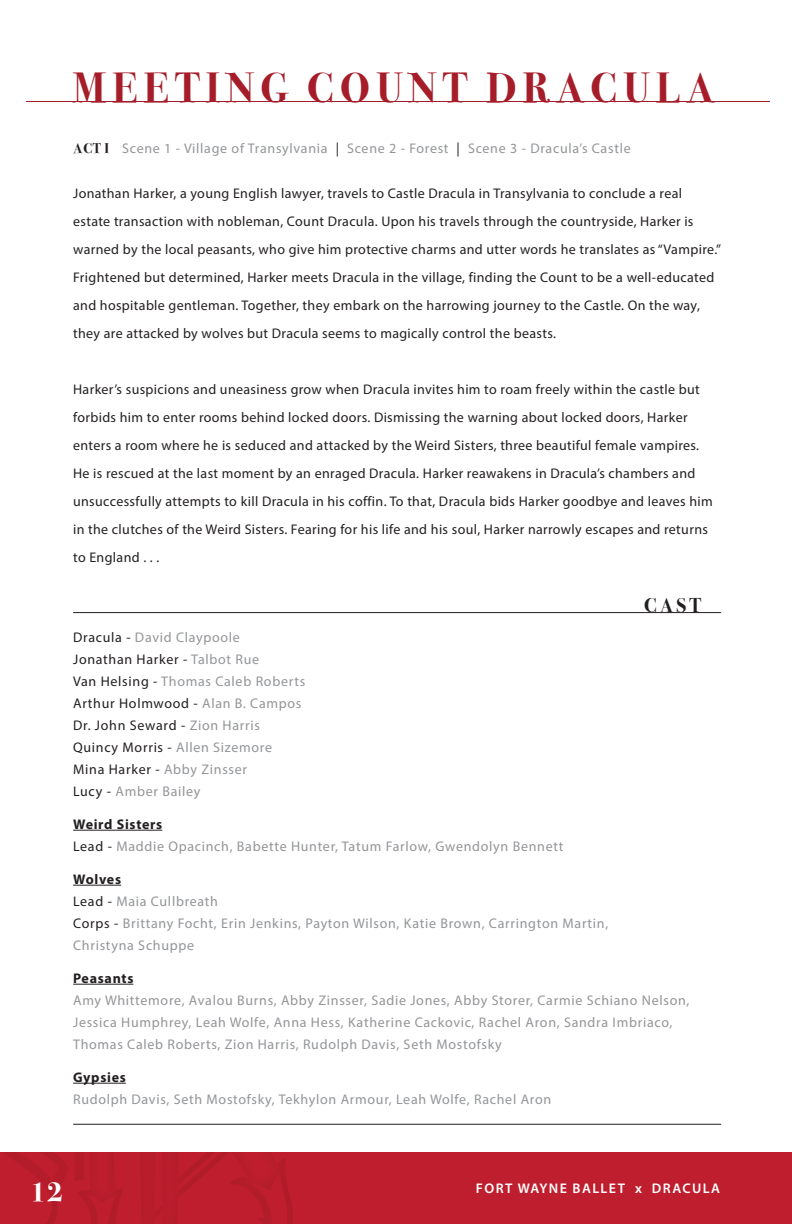
<style>
.page{position:relative;width:792px;height:1224px;background:#fff}
.page>*{position:absolute;margin:0;border:0;box-sizing:border-box;transform-origin:0 0}
.t1{font:700 42px "Bodoni Svty Two ITCTT";letter-spacing:.15em;color:#a51d29}
.t2{font:700 28px "Bodoni Svty Two ITCTT";color:#fff}
.t3{font:700 20px "Bodoni Svty Two ITCTT";color:#231f20}
.t4{font:14px/28px "Myriad Pro";letter-spacing:.025em;color:#231f20}
.t5{font:14px "Myriad Pro";letter-spacing:.05em;color:#939598}
.t6{font:14px "Myriad Pro";letter-spacing:.05em;color:#231f20}
.t7{font:700 14px "Myriad Pro";letter-spacing:.05em;color:#231f20}
.t8{font:600 14px "Myriad Pro";letter-spacing:.1em;color:#fff}
.s1{font-family:"Bodoni Svty Two ITCTT";font-weight:700;color:#231f20}
.s2{color:#231f20}
.s3{color:#939598}
</style>
<div class="page">
<div style="left:0;top:1152px;width:792px;height:72px;background:#bf1e2e"></div>
<hr style="left:73px;top:830px;width:89px;height:1px;background:#231f20">
<hr style="left:73px;top:885px;width:48px;height:1px;background:#231f20">
<hr style="left:73px;top:984px;width:60px;height:1px;background:#231f20">
<hr style="left:73px;top:1083px;width:53px;height:1px;background:#231f20">
<hr style="left:26px;top:101px;width:744px;height:1px;background:#a51d29">
<hr style="left:73px;top:612px;width:648px;height:1px;background:#231f20">
<hr style="left:73px;top:1124px;width:648px;height:1px;background:#231f20">
<p class="t1" style="left:73px;top:53px;width:643px">MEETING COUNT DRACULA</p>
<p class="t5" style="left:73px;top:139px;width:559px"><span class="s1">ACT I</span> Scene 1 - Village of Transylvania <span class="s2">|</span> Scene 2 - Forest <span class="s2">|</span> Scene 3 - Dracula’s Castle</p>
<p class="t4" style="left:73px;top:179px;width:649px">Jonathan Harker, a young English lawyer, travels to Castle Dracula in Transylvania to conclude a real estate transaction with nobleman, Count Dracula. Upon his travels through the countryside, Harker is warned by the local peasants, who give him protective charms and utter words he translates as “Vampire.” Frightened but determined, Harker meets Dracula in the village, finding the Count to be a well-educated and hospitable gentleman. Together, they embark on the harrowing journey to the Castle. On the way, they are attacked by wolves but Dracula seems to magically control the beasts.</p>
<p class="t4" style="left:73px;top:375px;width:641px">Harker’s suspicions and uneasiness grow when Dracula invites him to roam freely within the castle but forbids him to enter rooms behind locked doors. Dismissing the warning about locked doors, Harker enters a room where he is seduced and attacked by the Weird Sisters, three beautiful female vampires.<br>He is rescued at the last moment by an enraged Dracula. Harker reawakens in Dracula’s chambers and unsuccessfully attempts to kill Dracula in his coffin. To that, Dracula bids Harker goodbye and leaves him in the clutches of the Weird Sisters. Fearing for his life and his soul, Harker narrowly escapes and returns to England . . .</p>
<p class="t3" style="left:644px;top:589px;width:58px">CAST</p>
<p class="t5" style="left:73px;top:628px;width:168px"><span class="s2">Dracula -</span> David Claypoole</p>
<p class="t6" style="left:73px;top:650px;width:188px">Jonathan Harker - <span class="s3">Talbot Rue</span></p>
<p class="t5" style="left:73px;top:672px;width:234px"><span class="s2">Van Helsing -</span> Thomas Caleb Roberts</p>
<p class="t6" style="left:73px;top:694px;width:230px">Arthur Holmwood - <span class="s3">Alan B. Campos</span></p>
<p class="t6" style="left:73px;top:716px;width:188px">Dr. John Seward - <span class="s3">Zion Harris</span></p>
<p class="t6" style="left:73px;top:738px;width:200px">Quincy Morris - <span class="s3">Allen Sizemore</span></p>
<p class="t6" style="left:73px;top:760px;width:175px">Mina Harker - <span class="s3">Abby Zinsser</span></p>
<p class="t5" style="left:73px;top:782px;width:129px"><span class="s2">Lucy -</span> Amber Bailey</p>
<p class="t7" style="left:73px;top:815px;width:91px">Weird Sisters</p>
<p class="t5" style="left:73px;top:837px;width:492px"><span class="s2">Lead -</span> Maddie Opacinch, Babette Hunter, Tatum Farlow, Gwendolyn Bennett</p>
<p class="t7" style="left:73px;top:870px;width:49px">Wolves</p>
<p class="t5" style="left:73px;top:892px;width:146px"><span class="s2">Lead -</span> Maia Cullbreath</p>
<p class="t5" style="left:73px;top:914px;width:537px"><span class="s2">Corps -</span> Brittany Focht, Erin Jenkins, Payton Wilson, Katie Brown, Carrington Martin,</p>
<p class="t5" style="left:73px;top:936px;width:123px">Christyna Schuppe</p>
<p class="t7" style="left:73px;top:969px;width:62px">Peasants</p>
<p class="t5" style="left:73px;top:991px;width:618px">Amy Whittemore, Avalou Burns, Abby Zinsser, Sadie Jones, Abby Storer, Carmie Schiano Nelson,</p>
<p class="t5" style="left:73px;top:1013px;width:601px">Jessica Humphrey, Leah Wolfe, Anna Hess, Katherine Cackovic, Rachel Aron, Sandra Imbriaco,</p>
<p class="t5" style="left:73px;top:1035px;width:430px">Thomas Caleb Roberts, Zion Harris, Rudolph Davis, Seth Mostofsky</p>
<p class="t7" style="left:73px;top:1068px;width:54px">Gypsies</p>
<p class="t5" style="left:73px;top:1090px;width:480px">Rudolph Davis, Seth Mostofsky, Tekhylon Armour, Leah Wolfe, Rachel Aron</p>
<p class="t2" style="left:30px;top:1168px;width:34px">12</p>
<p class="t8" style="left:476px;top:1180px;width:246px">FORT WAYNE BALLET x DRACULA</p>
</div>
